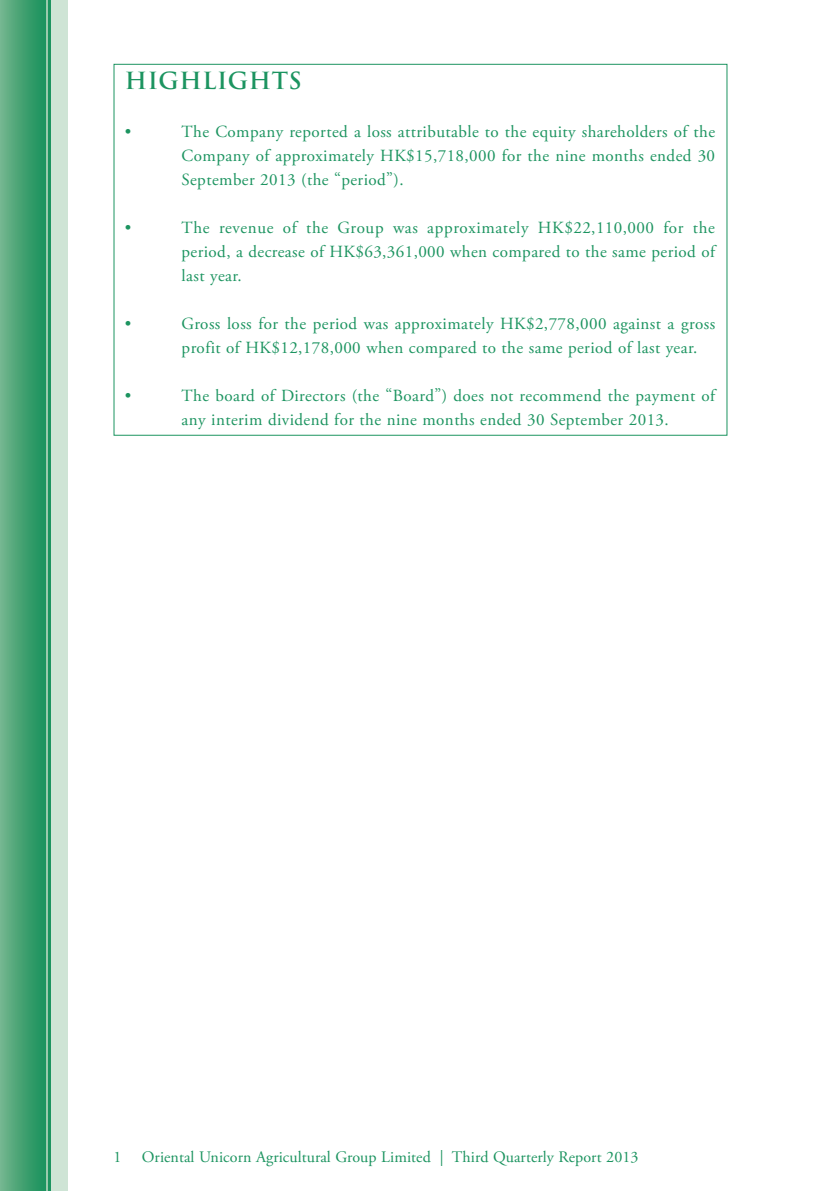
<style>
.page{position:relative;width:840px;height:1191px;background:#fff}
.page>*{position:absolute;margin:0;border:0;box-sizing:border-box;transform-origin:0 0}
.Heading_1{font:700 23px "Trajan Pro";letter-spacing:.025em;color:#1c9460}
.Body_Text{font:17px/24px "Adobe Garamond Pro";letter-spacing:.025em;color:#1c9460;text-align:justify}
.t1{font:16px "Adobe Garamond Pro";letter-spacing:.005em;color:#1c9460}
</style>
<div class="page">
<div style="left:0;top:0;width:68px;height:1191px;background:#cee4d5"></div>
<div style="left:0;top:0;width:51px;height:1191px;background:#1c9460"></div>
<div style="left:0;top:0;width:48px;height:1191px;background:linear-gradient(to bottom,#9acaad,#9acaad)"></div>
<div style="left:0;top:0;width:45px;height:1191px;background:linear-gradient(to right,#73b58c,#17905a)"></div>
<p class="Heading_1" style="left:125px;top:66px;width:178px">HIGHLIGHTS</p>
<p class="Body_Text" style="left:125px;top:120px;width:8px">•</p>
<p class="Body_Text" style="left:181px;top:120px;width:534px">The Company reported a loss attributable to the equity shareholders of the Company of approximately HK$15,718,000 for the nine months ended 30<br>September 2013 (the “period”).</p>
<p class="Body_Text" style="left:125px;top:216px;width:8px">•</p>
<p class="Body_Text" style="left:181px;top:216px;width:534px">The revenue of the Group was approximately HK$22,110,000 for the period, a decrease of HK$63,361,000 when compared to the same period of last year.</p>
<p class="Body_Text" style="left:125px;top:312px;width:8px">•</p>
<p class="Body_Text" style="left:181px;top:312px;width:534px">Gross loss for the period was approximately HK$2,778,000 against a gross profit of HK$12,178,000 when compared to the same period of last year.</p>
<p class="Body_Text" style="left:125px;top:384px;width:8px">•</p>
<p class="Body_Text" style="left:181px;top:384px;width:535px">The board of Directors (the “Board”) does not recommend the payment of any interim dividend for the nine months ended 30 September 2013.</p>
<p class="t1" style="left:113px;top:1147px;width:9px">1</p>
<p class="t1" style="left:142px;top:1147px;width:498px">Oriental Unicorn Agricultural Group Limited | Third Quarterly Report 2013</p>
</div>
